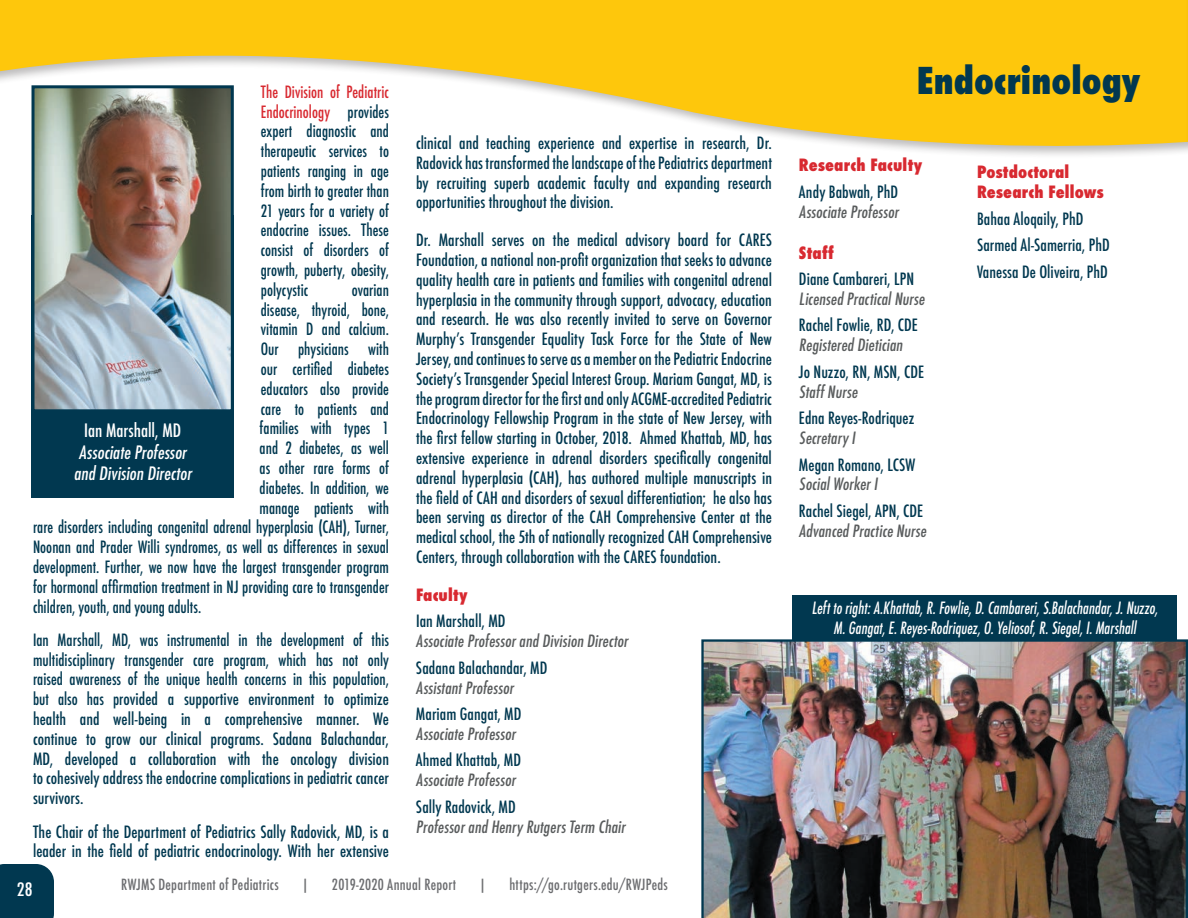
<style>
.page{position:relative;width:1188px;height:918px;background:#fff}
.page>*{position:absolute;margin:0;border:0;box-sizing:border-box;transform-origin:0 0}
.t1{font:800 condensed 36px "Futura";color:#013850}
.t2{font:500 condensed 18px/21.6px "Futura";color:#fff;text-align:center}
.t3{font:500 condensed 18px "Futura";color:#fff;scale:1.05 1}
.t4{font:500 condensed 16.5px/19.8px "Futura";letter-spacing:.005em;color:#013850}
.t5{font:500 condensed 16.5px/19.8px "Futura";letter-spacing:.005em;color:#013850;text-align:justify;scale:.94 1}
.t6{font:500 condensed 16.5px "Futura";color:#595c5d}
.t7{font:500 condensed 16.5px/19.8px "Futura";color:#fff;text-align:center;scale:.9 1}
.t8{font:800 condensed 16.5px/19.8px "Futura";letter-spacing:.01em;color:#d82930}
.t9{font:500 condensed 15px "Futura";letter-spacing:.02em;color:#6c6d70}
.s1{color:#d82930}
</style>
<div class="page">
<svg style="left:0;top:0;width:1185px;height:160px;fill:#fec70c"></svg>
<hr style="left:1185px;top:0;width:3px;height:159px;background:#231f20;opacity:.3">
<svg style="left:1187px;top:0;width:1px;height:159px"></svg>
<div style="left:32px;top:215px;width:202px;height:283px;background:#013850"></div>
<img style="left:36px;top:89px;width:194px;height:319px">
<div style="left:32px;top:85px;width:202px;height:327px;border:3px solid #013850"></div>
<div style="left:793px;top:595px;width:384px;height:71px;background:#013850"></div>
<img style="left:701px;top:639px;width:487px;height:279px">
<div style="left:0;top:864px;width:54px;height:54px;background:#013850"></div>
<p class="t5" style="left:261px;top:82px;width:138px"><span class="s1">The Division of Pediatric Endocrinology</span> provides expert diagnostic and therapeutic services to patients ranging in age from birth to greater than 21 years for a variety of endocrine issues. These consist of disorders of growth, puberty, obesity, polycystic</p>
<p class="t5" style="left:352px;top:280px;width:41px">ovarian</p>
<p class="t5" style="left:261px;top:300px;width:138px">disease, thyroid, bone,</p>
<p class="t5" style="left:261px;top:319px;width:138px">vitamin D and calcium.</p>
<p class="t5" style="left:261px;top:339px;width:138px">Our physicians with</p>
<p class="t5" style="left:261px;top:359px;width:138px">our certified diabetes</p>
<p class="t5" style="left:261px;top:379px;width:138px">educators also provide</p>
<p class="t5" style="left:261px;top:399px;width:138px">care to patients and</p>
<p class="t5" style="left:260px;top:418px;width:139px">families with types 1</p>
<p class="t5" style="left:260px;top:438px;width:139px">and 2 diabetes, as well</p>
<p class="t5" style="left:260px;top:458px;width:139px">as other rare forms of</p>
<p class="t5" style="left:260px;top:478px;width:139px">diabetes. In addition, we</p>
<p class="t5" style="left:260px;top:498px;width:139px">manage patients with</p>
<p class="t5" style="left:33px;top:517px;width:380px">rare disorders including congenital adrenal hyperplasia (CAH), Turner,</p>
<p class="t5" style="left:33px;top:537px;width:380px">Noonan and Prader Willi syndromes, as well as differences in sexual</p>
<p class="t5" style="left:33px;top:557px;width:380px">development. Further, we now have the largest transgender program</p>
<p class="t5" style="left:33px;top:577px;width:380px">for hormonal affirmation treatment in NJ providing care to transgender</p>
<p class="t5" style="left:33px;top:597px;width:181px">children, youth, and young adults.</p>
<p class="t5" style="left:33px;top:630px;width:380px">Ian Marshall, MD, was instrumental in the development of this multidisciplinary transgender care program, which has not only raised awareness of the unique health concerns in this population, but also has provided a supportive environment to optimize health and well-being in a comprehensive manner. We continue to grow our clinical programs. Sadana Balachandar, MD, developed a collaboration with the oncology division to cohesively address the endocrine complications in pediatric cancer survivors.</p>
<p class="t4" style="left:33px;top:822px;width:358px">The Chair of the Department of Pediatrics Sally Radovick, MD, is a leader in the field of pediatric endocrinology. With her extensive</p>
<p class="t2" style="left:74px;top:420px;width:123px">Ian Marshall, MD<br>Associate Professor and Division Director</p>
<p class="t4" style="left:416px;top:133px;width:358px;text-align:justify">clinical and teaching experience and expertise in research, Dr.<br>Radovick has transformed the landscape of the Pediatrics department by recruiting superb academic faculty and expanding research opportunities throughout the division.</p>
<p class="t4" style="left:416px;top:230px;width:358px;text-align:justify">Dr. Marshall serves on the medical advisory board for CARES Foundation, a national non-profit organization that seeks to advance quality health care in patients and families with congenital adrenal hyperplasia in the community through support, advocacy, education and research. He was also recently invited to serve on Governor Murphy’s Transgender Equality Task Force for the State of New Jersey, and continues to serve as a member on the Pediatric Endocrine Society’s Transgender Special Interest Group. Mariam Gangat, MD, is the program director for the first and only ACGME-accredited Pediatric Endocrinology Fellowship Program in the state of New Jersey, with the first fellow starting in October, 2018. Ahmed Khattab, MD, has extensive experience in adrenal disorders specifically congenital adrenal hyperplasia (CAH), has authored multiple manuscripts in the field of CAH and disorders of sexual differentiation; he also has been serving as director of the CAH Comprehensive Center at the medical school, the 5th of nationally recognized CAH Comprehensive Centers, through collaboration with the CARES foundation.</p>
<p class="t8" style="left:416px;top:585px;width:53px">Faculty</p>
<p class="t4" style="left:416px;top:612px;width:91px">Ian Marshall, MD</p>
<p class="t6" style="left:416px;top:631px;width:216px">Associate Professorand Division Director</p>
<p class="t4" style="left:416px;top:658px;width:133px">Sadana Balachandar, MD</p>
<p class="t6" style="left:416px;top:677px;width:102px">AssistantProfessor</p>
<p class="t4" style="left:416px;top:704px;width:107px">Mariam Gangat, MD</p>
<p class="t6" style="left:416px;top:723px;width:104px">Associate Professor</p>
<p class="t4" style="left:416px;top:751px;width:107px">Ahmed Khattab, MD</p>
<p class="t6" style="left:416px;top:770px;width:104px">Associate Professor</p>
<p class="t4" style="left:416px;top:797px;width:101px">Sally Radovick, MD</p>
<p class="t6" style="left:416px;top:816px;width:214px">Professorand Henry RutgersTerm Chair</p>
<p class="t3" style="left:17px;top:878px;width:16px">28</p>
<p class="t9" style="left:121px;top:875px;width:159px">RWJMS Department of Pediatrics</p>
<p class="t9" style="left:301px;top:875px;width:10px">|</p>
<p class="t9" style="left:332px;top:875px;width:126px">2019-2020 Annual Report</p>
<p class="t9" style="left:479px;top:875px;width:10px">|</p>
<p class="t9" style="left:509px;top:875px;width:160px">https://go.rutgers.edu/RWJPeds</p>
<h1 class="t1" style="left:917px;top:57px;width:225px">Endocrinology</h1>
<p class="t8" style="left:799px;top:155px;width:125px">Research Faculty</p>
<p class="t4" style="left:799px;top:182px;width:101px">Andy Babwah, PhD</p>
<p class="t6" style="left:799px;top:201px;width:104px">Associate Professor</p>
<p class="t8" style="left:799px;top:243px;width:36px">Staff</p>
<p class="t4" style="left:799px;top:269px;width:117px">Diane Cambareri, LPN</p>
<p class="t6" style="left:799px;top:288px;width:130px">Licensed PracticalNurse</p>
<p class="t4" style="left:799px;top:316px;width:120px">Rachel Fowlie, RD, CDE</p>
<p class="t6" style="left:799px;top:335px;width:108px">Registered Dietician</p>
<p class="t4" style="left:799px;top:362px;width:127px">Jo Nuzzo, RN, MSN, CDE</p>
<p class="t6" style="left:799px;top:381px;width:63px">StaffNurse</p>
<p class="t4" style="left:799px;top:408px;width:117px">Edna Reyes-Rodriquez</p>
<p class="t6" style="left:799px;top:427px;width:61px">Secretary I</p>
<p class="t4" style="left:799px;top:455px;width:118px">Megan Romano, LCSW</p>
<p class="t6" style="left:799px;top:474px;width:83px">SocialWorkerI</p>
<p class="t4" style="left:799px;top:501px;width:126px">Rachel Siegel, APN, CDE</p>
<p class="t6" style="left:799px;top:520px;width:132px">Advanced Practice Nurse</p>
<p class="t8" style="left:977px;top:163px;width:128px">Postdoctoral<br>Research Fellows</p>
<p class="t4" style="left:977px;top:206px;width:134px;line-height:26.5px">Bahaa Aloqaily, PhD<br>Sarmed Al-Samerria, PhD<br>Vanessa De Oliveira, PhD</p>
<p class="t7" style="left:812px;top:598px;width:389px">Leftto right:A.Khattab,R.Fowlie,D.Cambareri,S.Balachandar,J.Nuzzo,<br>M.Gangat,E.Reyes-Rodriquez,O.Yeliosof,R.Siegel,I.Marshall</p>
</div>
